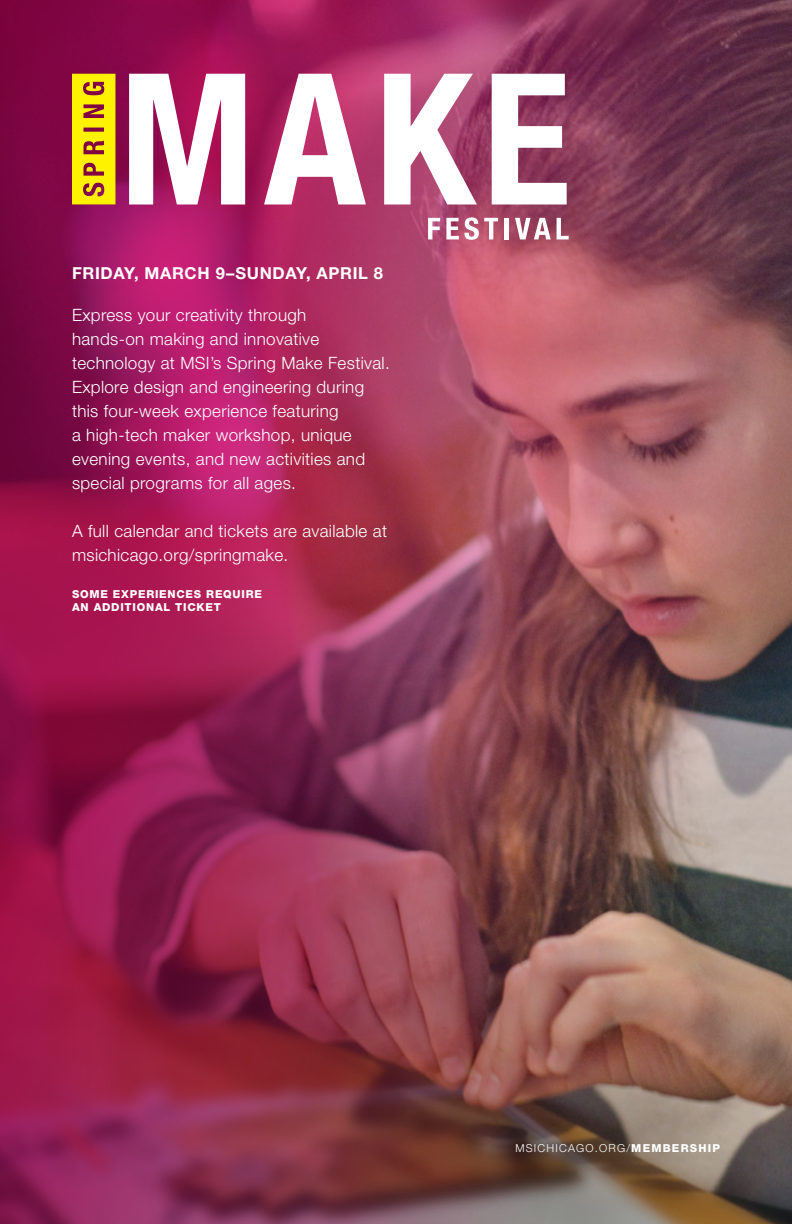
<style>
.page{position:relative;width:792px;height:1224px;background:#fff}
.page>*{position:absolute;margin:0;border:0;box-sizing:border-box;transform-origin:0 0}
.t1{font:300 17px/24px "Helvetica Neue";letter-spacing:.02em;color:#fff}
.t2{font:700 16.4px "Helvetica Neue";letter-spacing:.04em;color:#fff}
.t3{font:800 11px/13px "Helvetica Neue";letter-spacing:.07em;color:#fff}
.t4{font:300 11px "Helvetica Neue";letter-spacing:.11em;color:#fff}
.s1{font-weight:800}
</style>
<div class="page">
<img style="left:0;top:0;width:792px;height:1224px">
<svg style="left:72px;top:74px;width:43px;height:130px;background:#e8c80c"></svg>
<svg style="left:129px;top:74px;width:116px;height:130px"></svg>
<svg style="left:264px;top:74px;width:102px;height:130px"></svg>
<svg style="left:384px;top:74px;width:93px;height:130px"></svg>
<svg style="left:492px;top:74px;width:75px;height:130px"></svg>
<svg style="left:428px;top:218px;width:12px;height:21px"></svg>
<svg style="left:446px;top:217px;width:52px;height:23px"></svg>
<hr style="left:505px;top:218px;width:4px;height:21px;background:#fff">
<svg style="left:515px;top:218px;width:36px;height:21px"></svg>
<svg style="left:557px;top:218px;width:12px;height:21px"></svg>
<p class="t2" style="left:72px;top:263px;width:313px">FRIDAY, MARCH 9–SUNDAY, APRIL 8</p>
<p class="t1" style="left:72px;top:303px;width:319px">Express your creativity through<br>hands-on making and innovative technology at MSI’s Spring Make Festival.<br>Explore design and engineering during this four-week experience featuring<br>a high-tech maker workshop, unique evening events, and new activities and special programs for all ages.</p>
<p class="t1" style="left:72px;top:519px;width:317px">A full calendar and tickets are available at msichicago.org/springmake.</p>
<p class="t3" style="left:72px;top:588px;width:192px">SOME EXPERIENCES REQUIRE<br>AN ADDITIONAL TICKET</p>
<p class="t4" style="left:515px;top:1141px;width:206px">MSICHICAGO.ORG/<span class="s1">MEMBERSHIP</span></p>
</div>
